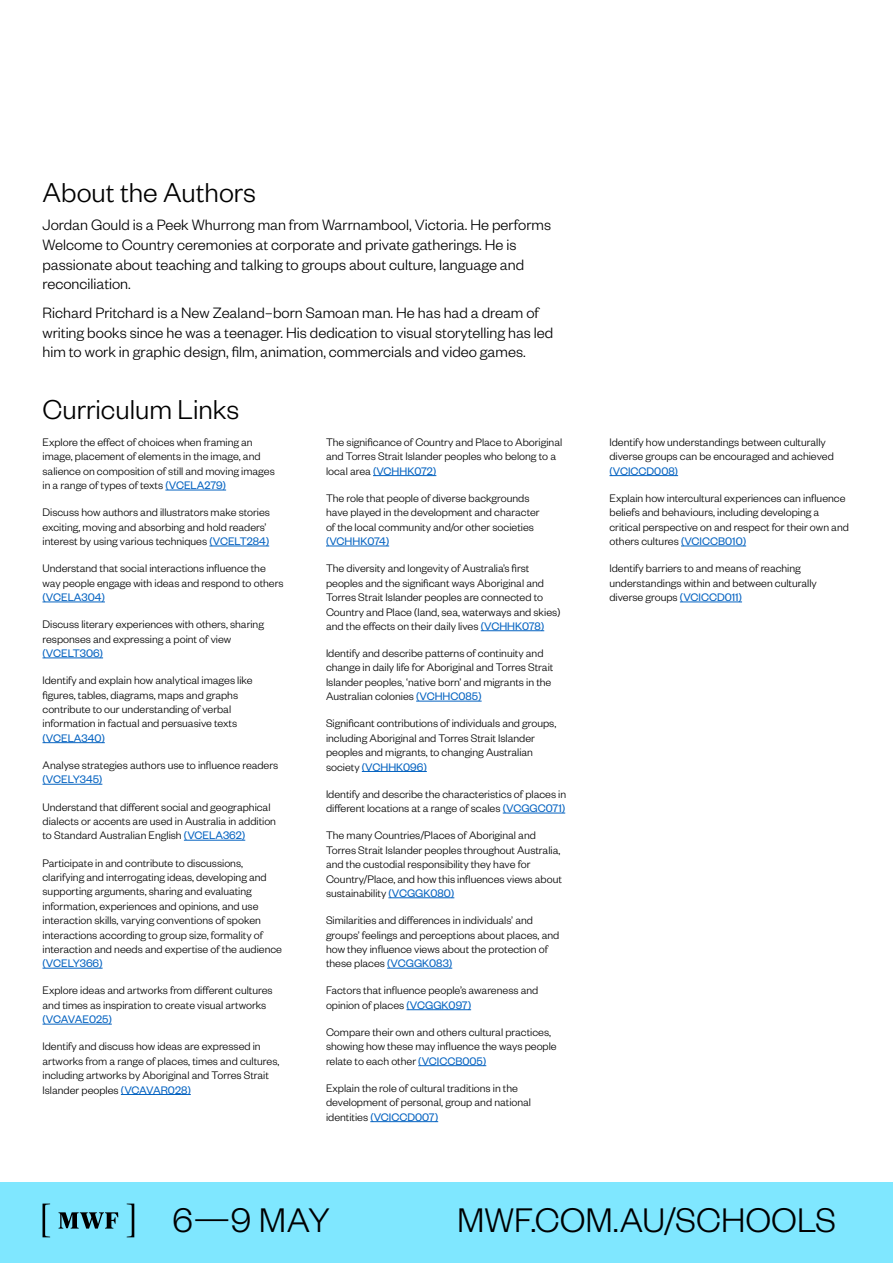
<style>
.page{position:relative;width:893px;height:1263px;background:#fff}
.page>*{position:absolute;margin:0;border:0;box-sizing:border-box;transform-origin:0 0}
.t1{font:300 37.5px "Founders Grotesk";color:#000}
.t2{font:300 30px "Founders Grotesk";color:#000}
.t3{font:300 16.5px/19.8px "Founders Grotesk";color:#000}
.t4{font:300 12px/14.4px "Founders Grotesk";color:#000}
.t5{font:12px "Founders Grotesk";color:#0563c1}
.s1{font-weight:400;color:#0563c1}
</style>
<div class="page">
<div style="left:0;top:1182px;width:893px;height:81px;background:#7fe7ff"></div>
<svg style="left:59px;top:1212px;width:59px;height:16px"></svg>
<svg style="left:43px;top:1203px;width:7px;height:34px"></svg>
<svg style="left:127px;top:1203px;width:7px;height:34px"></svg>
<hr style="left:165px;top:490px;width:61px;height:1px;background:#0563c1">
<hr style="left:209px;top:546px;width:60px;height:1px;background:#0563c1">
<hr style="left:43px;top:602px;width:62px;height:1px;background:#0563c1">
<hr style="left:43px;top:658px;width:60px;height:1px;background:#0563c1">
<hr style="left:43px;top:742px;width:62px;height:1px;background:#0563c1">
<hr style="left:43px;top:784px;width:59px;height:1px;background:#0563c1">
<hr style="left:184px;top:840px;width:61px;height:1px;background:#0563c1">
<hr style="left:43px;top:968px;width:60px;height:1px;background:#0563c1">
<hr style="left:43px;top:1024px;width:69px;height:1px;background:#0563c1">
<hr style="left:121px;top:1094px;width:70px;height:1px;background:#0563c1">
<hr style="left:373px;top:475px;width:63px;height:1px;background:#0563c1">
<hr style="left:326px;top:546px;width:63px;height:1px;background:#0563c1">
<hr style="left:481px;top:630px;width:63px;height:1px;background:#0563c1">
<hr style="left:416px;top:701px;width:66px;height:1px;background:#0563c1">
<hr style="left:362px;top:771px;width:65px;height:1px;background:#0563c1">
<hr style="left:503px;top:813px;width:62px;height:1px;background:#0563c1">
<hr style="left:388px;top:897px;width:66px;height:1px;background:#0563c1">
<hr style="left:387px;top:968px;width:65px;height:1px;background:#0563c1">
<hr style="left:406px;top:1009px;width:65px;height:1px;background:#0563c1">
<hr style="left:418px;top:1065px;width:68px;height:1px;background:#0563c1">
<hr style="left:370px;top:1121px;width:68px;height:1px;background:#0563c1">
<hr style="left:609px;top:475px;width:69px;height:1px;background:#0563c1">
<hr style="left:681px;top:546px;width:65px;height:1px;background:#0563c1">
<hr style="left:680px;top:602px;width:62px;height:1px;background:#0563c1">
<h2 class="t2" style="left:43px;top:174px;width:215px">About the Authors</h2>
<p class="t3" style="left:43px;top:214px;width:510px">Jordan Gould is a Peek Whurrong man from Warrnambool, Victoria. He performs Welcome to Country ceremonies at corporate and private gatherings. He is passionate about teaching and talking to groups about culture, language and reconciliation.</p>
<h3 class="t3" style="left:43px;top:302px;width:512px">Richard Pritchard is a New Zealand–born Samoan man. He has had a dream of writing books since he was a teenager. His dedication to visual storytelling has led him to work in graphic design, film, animation, commercials and video games.</h3>
<h2 class="t2" style="left:43px;top:391px;width:198px">Curriculum Links</h2>
<p class="t4" style="left:43px;top:434px;width:234px">Explore the effect of choices when framing an image, placement of elements in the image, and salience on composition of still and moving images in a range of types of texts <span class="s1">(VCELA279)</span></p>
<p class="t4" style="left:43px;top:505px;width:229px">Discuss how authors and illustrators make stories exciting, moving and absorbing and hold readers’ interest by using various techniques <span class="s1">(VCELT284)</span></p>
<p class="t4" style="left:43px;top:561px;width:242px">Understand that social interactions influence the way people engage with ideas and respond to others</p>
<p class="t5" style="left:43px;top:590px;width:64px">(VCELA304)</p>
<p class="t4" style="left:43px;top:617px;width:223px">Discuss literary experiences with others, sharing responses and expressing a point of view</p>
<p class="t5" style="left:43px;top:646px;width:62px">(VCELT306)</p>
<p class="t4" style="left:43px;top:673px;width:212px">Identify and explain how analytical images like figures, tables, diagrams, maps and graphs contribute to our understanding of verbal information in factual and persuasive texts</p>
<p class="t5" style="left:43px;top:731px;width:64px">(VCELA340)</p>
<p class="t4" style="left:43px;top:757px;width:237px">Analyse strategies authors use to influence readers</p>
<p class="t5" style="left:43px;top:772px;width:61px">(VCELY345)</p>
<p class="t4" style="left:43px;top:799px;width:235px">Understand that different social and geographical dialects or accents are used in Australia in addition to Standard Australian English <span class="s1">(VCELA362)</span></p>
<p class="t4" style="left:43px;top:855px;width:241px">Participate in and contribute to discussions, clarifying and interrogating ideas, developing and supporting arguments, sharing and evaluating information, experiences and opinions, and use interaction skills, varying conventions of spoken interactions according to group size, formality of interaction and needs and expertise of the audience</p>
<p class="t5" style="left:43px;top:956px;width:62px">(VCELY366)</p>
<p class="t4" style="left:43px;top:983px;width:232px">Explore ideas and artworks from different cultures and times as inspiration to create visual artworks</p>
<p class="t5" style="left:43px;top:1012px;width:71px">(VCAVAE025)</p>
<p class="t4" style="left:43px;top:1039px;width:238px">Identify and discuss how ideas are expressed in artworks from a range of places, times and cultures, including artworks by Aboriginal and Torres Strait Islander peoples <span class="s1">(VCAVAR028)</span></p>
<p class="t4" style="left:326px;top:434px;width:238px">The significance of Country and Place to Aboriginal and Torres Strait Islander peoples who belong to a local area <span class="s1">(VCHHK072)</span></p>
<p class="t4" style="left:326px;top:490px;width:215px">The role that people of diverse backgrounds have played in the development and character of the local community and/or other societies</p>
<p class="t5" style="left:326px;top:534px;width:65px">(VCHHK074)</p>
<p class="t4" style="left:326px;top:561px;width:236px">The diversity and longevity of Australia’s first peoples and the significant ways Aboriginal and Torres Strait Islander peoples are connected to Country and Place (land, sea, waterways and skies) and the effects on their daily lives <span class="s1">(VCHHK078)</span></p>
<p class="t4" style="left:326px;top:645px;width:229px">Identify and describe patterns of continuity and change in daily life for Aboriginal and Torres Strait Islander peoples, ‘native born’ and migrants in the Australian colonies <span class="s1">(VCHHC085)</span></p>
<p class="t4" style="left:326px;top:716px;width:232px">Significant contributions of individuals and groups, including Aboriginal and Torres Strait Islander peoples and migrants, to changing Australian society <span class="s1">(VCHHK096)</span></p>
<p class="t4" style="left:326px;top:786px;width:242px">Identify and describe the characteristics of places in different locations at a range of scales <span class="s1">(VCGGC071)</span></p>
<p class="t4" style="left:326px;top:828px;width:237px">The many Countries/Places of Aboriginal and Torres Strait Islander peoples throughout Australia, and the custodial responsibility they have for Country/Place, and how this influences views about sustainability <span class="s1">(VCGGK080)</span></p>
<p class="t4" style="left:326px;top:912px;width:235px">Similarities and differences in individuals’ and groups’ feelings and perceptions about places, and how they influence views about the protection of these places <span class="s1">(VCGGK083)</span></p>
<p class="t4" style="left:326px;top:983px;width:214px">Factors that influence people’s awareness and opinion of places <span class="s1">(VCGGK097)</span></p>
<p class="t4" style="left:326px;top:1024px;width:232px">Compare their own and others cultural practices, showing how these may influence the ways people relate to each other <span class="s1">(VCICCB005)</span></p>
<p class="t4" style="left:326px;top:1080px;width:207px">Explain the role of cultural traditions in the development of personal, group and national identities <span class="s1">(VCICCD007)</span></p>
<p class="t4" style="left:609px;top:434px;width:226px">Identify how understandings between culturally diverse groups can be encouraged and achieved</p>
<p class="t5" style="left:609px;top:464px;width:70px">(VCICCD008)</p>
<p class="t4" style="left:609px;top:490px;width:241px">Explain how intercultural experiences can influence beliefs and behaviours, including developing a critical perspective on and respect for their own and others cultures <span class="s1">(VCICCB010)</span></p>
<p class="t4" style="left:609px;top:561px;width:209px">Identify barriers to and means of reaching understandings within and between culturally diverse groups <span class="s1">(VCICCD011)</span></p>
<h1 class="t1" style="left:172px;top:1197px;width:159px">6—9 MAY</h1>
<h1 class="t1" style="left:457px;top:1197px;width:380px">MWF.COM.AU/SCHOOLS</h1>
</div>
